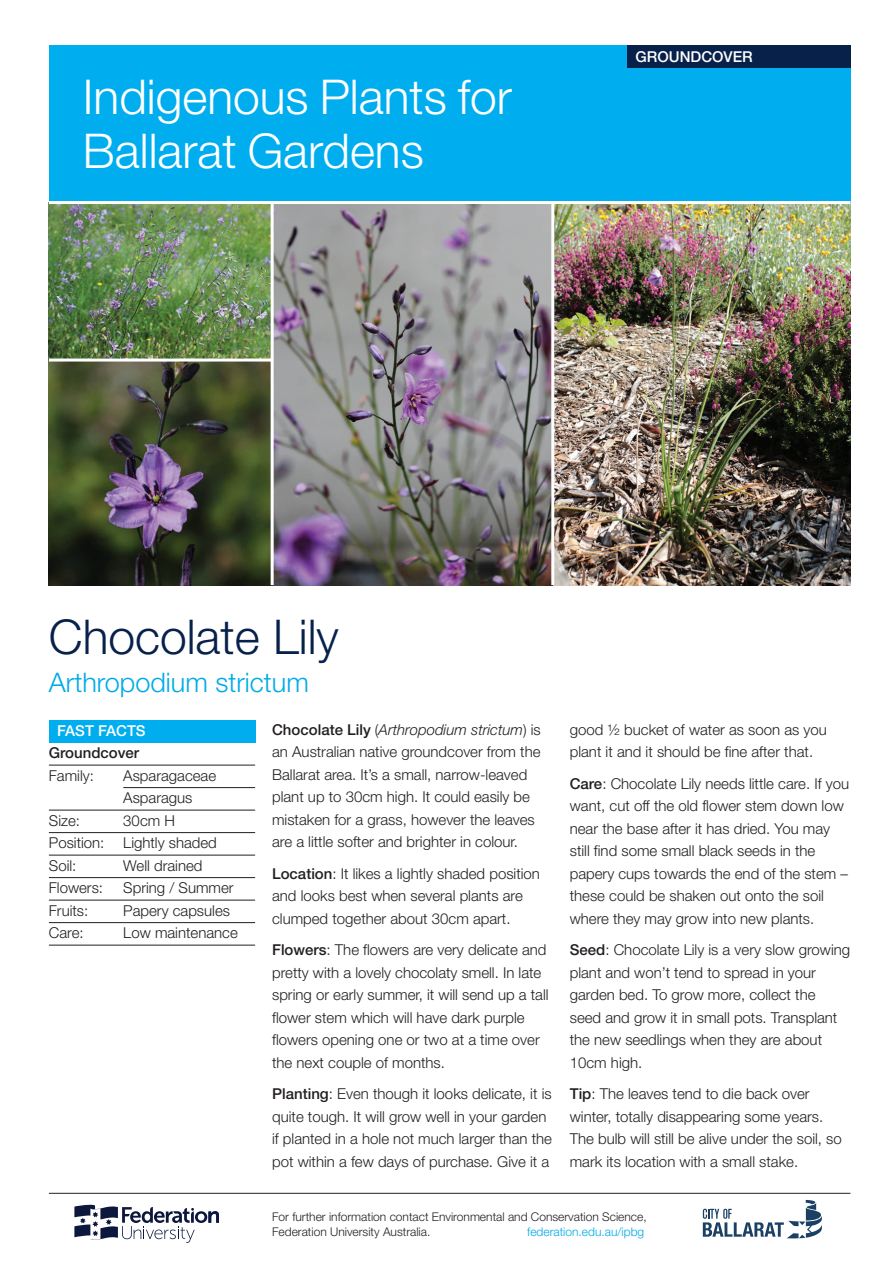
<style>
.page{position:relative;width:893px;height:1263px;background:#fff}
.page>*{position:absolute;margin:0;border:0;box-sizing:border-box;transform-origin:0 0}
.t1{font:300 48px/54px "Helvetica Neue";color:#fff}
.t2{font:300 48px "Helvetica Neue";color:#07214b}
.t3{font:300 27px "Helvetica Neue";color:#00abe7}
.t4{font:300 15px/22.5px "Helvetica Neue";color:#231f20}
.t5{font:500 15px "Helvetica Neue";color:#fff}
.t6{font:500 15px "Helvetica Neue";color:#231f20}
.t7{font:300 12px/15px "Helvetica Neue";color:#231f20}
.t8{font:300 12px "Helvetica Neue";color:#00abe7}
.s1{font-weight:500}
.s2{font-style:italic}
.s3{color:#fff}
</style>
<div class="page">
<img style="left:554px;top:204px;width:296px;height:381px">
<svg style="left:74px;top:1205px;width:145px;height:38px"></svg>
<svg style="left:703px;top:1200px;width:119px;height:38px"></svg>
<hr style="left:49px;top:1193px;width:801px;height:1px;background:#231f20">
<img style="left:274px;top:204px;width:277px;height:381px">
<svg style="left:49px;top:362px;width:222px;height:223px;background:#424533"></svg>
<img style="left:49px;top:204px;width:222px;height:155px">
<div style="left:49px;top:720px;width:206px;height:23px;background:#00aeef"></div>
<hr style="left:49px;top:765px;width:206px;height:1px;background:#231f20">
<hr style="left:123px;top:787px;width:132px;height:1px;background:#231f20">
<hr style="left:49px;top:810px;width:206px;height:1px;background:#231f20">
<hr style="left:49px;top:832px;width:206px;height:1px;background:#231f20">
<hr style="left:49px;top:855px;width:206px;height:1px;background:#231f20">
<hr style="left:49px;top:877px;width:206px;height:1px;background:#231f20">
<hr style="left:49px;top:900px;width:206px;height:1px;background:#231f20">
<hr style="left:49px;top:922px;width:206px;height:1px;background:#231f20">
<hr style="left:49px;top:945px;width:206px;height:1px;background:#231f20">
<div style="left:49px;top:45px;width:801px;height:158px;background:#00aeef"></div>
<hr style="left:49px;top:201px;width:801px;height:3px;background:#fff">
<div style="left:627px;top:45px;width:223px;height:23px;background:#07214b"></div>
<h1 class="t1" style="left:83px;top:69px;width:431px">Indigenous Plants for<br>Ballarat Gardens</h1>
<p class="t5" style="left:636px;top:47px;width:119px">GROUNDCOVER</p>
<h1 class="t2" style="left:49px;top:608px;width:291px">Chocolate Lily</h1>
<h2 class="t3" style="left:49px;top:665px;width:262px">Arthropodium strictum</h2>
<p class="t4" style="left:272px;top:718px;width:270px"><span class="s1">Chocolate Lily</span> (<span class="s2">Arthropodium strictum</span>) is an Australian native groundcover from the Ballarat area. It’s a small, narrow-leaved plant up to 30cm high. It could easily be mistaken for a grass, however the leaves are a little softer and brighter in colour.</p>
<p class="t4" style="left:272px;top:862px;width:269px"><span class="s1">Location</span>: It likes a lightly shaded position and looks best when several plants are clumped together about 30cm apart.</p>
<p class="t4" style="left:272px;top:938px;width:278px"><span class="s1">Flowers</span>: The flowers are very delicate and pretty with a lovely chocolaty smell. In late spring or early summer, it will send up a tall flower stem which will have dark purple flowers opening one or two at a time over the next couple of months.</p>
<p class="t4" style="left:272px;top:1082px;width:281px"><span class="s1">Planting</span>: Even though it looks delicate, it is quite tough. It will grow well in your garden if planted in a hole not much larger than the pot within a few days of purchase. Give it a</p>
<p class="t5" style="left:57px;top:721px;width:90px">FAST FACTS</p>
<p class="t6" style="left:49px;top:744px;width:92px">Groundcover</p>
<p class="t4" style="left:49px;top:764px;width:46px">Family:</p>
<p class="t4" style="left:123px;top:764px;width:94px">Asparagaceae<br>Asparagus</p>
<p class="t4" style="left:49px;top:809px;width:33px">Size:</p>
<p class="t4" style="left:123px;top:809px;width:53px">30cm H</p>
<p class="t4" style="left:49px;top:831px;width:57px">Position:</p>
<p class="t4" style="left:123px;top:831px;width:95px">Lightly shaded</p>
<p class="t4" style="left:49px;top:854px;width:29px">Soil:</p>
<p class="t4" style="left:123px;top:854px;width:81px">Well drained</p>
<p class="t4" style="left:49px;top:876px;width:56px">Flowers:</p>
<p class="t4" style="left:123px;top:876px;width:112px">Spring / Summer</p>
<p class="t4" style="left:49px;top:899px;width:41px">Fruits:</p>
<p class="t4" style="left:123px;top:899px;width:108px">Papery capsules</p>
<p class="t4" style="left:49px;top:921px;width:36px">Care:</p>
<p class="t4" style="left:123px;top:921px;width:116px">Low maintenance</p>
<p class="t4" style="left:570px;top:718px;width:259px">good ½ bucket of water as soon as you plant it and it should be fine after that.</p>
<p class="t4" style="left:570px;top:772px;width:281px"><span class="s1">Care</span>: Chocolate Lily needs little care. If you want, cut off the old flower stem down low near the base after it has dried. You may still find some small black seeds in the papery cups towards the end of the stem – these could be shaken out onto the soil where they may grow into new plants.</p>
<p class="t4" style="left:570px;top:938px;width:282px"><span class="s1">Seed</span>: Chocolate Lily is a very slow growing plant and won’t tend to spread in your garden bed. To grow more, collect the seed and grow it in small pots. Transplant the new seedlings when they are about 10cm high.</p>
<p class="t4" style="left:570px;top:1082px;width:273px"><span class="s1">Tip</span>: The leaves tend to die back over winter, totally disappearing some years.<br>The bulb will still be alive under the soil, so mark its location with a small stake.</p>
<p class="t7" style="left:272px;top:1209px;width:376px">For further information contact Environmental and Conservation Science,<br>Federation University Australia.</p>
<p class="t8" style="left:498px;top:1225px;width:148px"><span class="s3">www.</span>federation.edu.au/ipbg</p>
</div>
